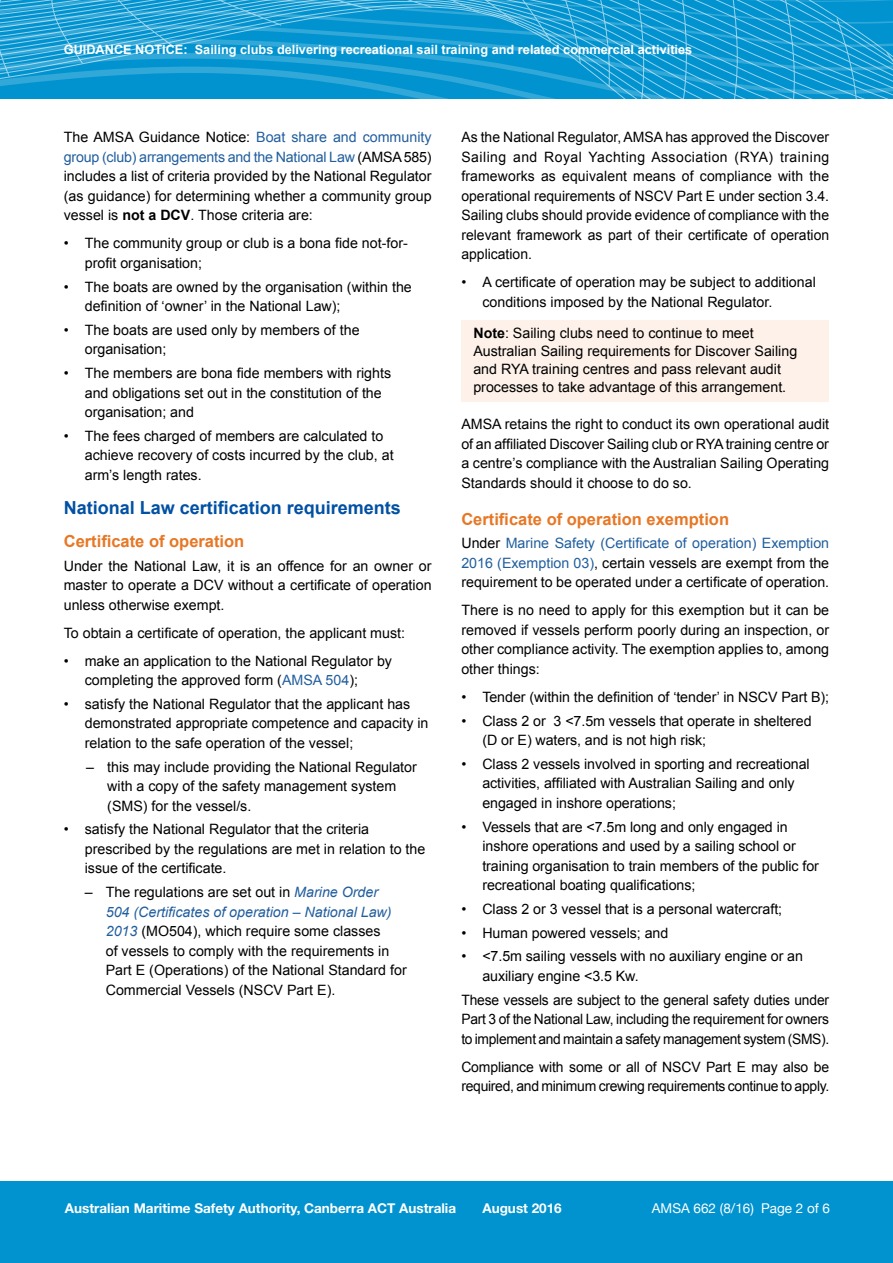
<style>
.page{position:relative;width:893px;height:1263px;background:#fff}
.page>*{position:absolute;margin:0;border:0;box-sizing:border-box;transform-origin:0 0}
.Subhead_1{font:700 18px "Arial";color:#0050a3}
.Subhead_2{font:700 16.5px "Arial";color:#e77725}
.bullets{font:14.25px/19.5px "Arial";color:#000}
.Body_text{font:14.25px/19.5px "Arial";color:#000;text-align:justify}
.Body_text-2{font:14.25px/19.5px "Arial";letter-spacing:-.02em;color:#000}
.t1{font:700 13.5px "Helvetica Neue";color:#fff}
.t2{font:13.5px "Helvetica Neue";color:#fff}
.t3{font:700 12.75px "Arial";color:#fff}
.s1{color:#215e9e}
.s2{font-weight:700}
.s3{font-style:italic;color:#215e9e}
</style>
<div class="page">
<div style="left:0;top:1181px;width:893px;height:82px;background:#0093d0"></div>
<svg style="left:0;top:0;width:893px;height:99px;background:#1a9dd4"></svg>
<div style="left:461px;top:320px;width:367px;height:82px;background:#fdf1e9"></div>
<p class="t3" style="left:64px;top:41px;width:630px">GUIDANCE NOTICE: Sailing clubs delivering recreational sail training and related commercial activities</p>
<p class="Body_text" style="left:64px;top:128px;width:369px">The AMSA Guidance Notice: <span class="s1">Boat share and community group (club) arrangements and the National Law</span> (AMSA 585) includes a list of criteria provided by the National Regulator (as guidance) for determining whether a community group vessel is <span class="s2">not a DCV</span>. Those criteria are:</p>
<p class="bullets" style="left:85px;top:234px;width:325px;text-indent:-21px">• The community group or club is a bona fide not-for&shy;profit organisation;</p>
<p class="bullets" style="left:85px;top:277px;width:329px;text-indent:-21px">• The boats are owned by the organisation (within the definition of ‘owner’ in the National Law);</p>
<p class="bullets" style="left:85px;top:320px;width:276px;text-indent:-21px">• The boats are used only by members of the organisation;</p>
<p class="bullets" style="left:85px;top:364px;width:308px;text-indent:-21px">• The members are bona fide members with rights and obligations set out in the constitution of the organisation; and</p>
<p class="bullets" style="left:85px;top:426px;width:310px;text-indent:-21px">• The fees charged of members are calculated to achieve recovery of costs incurred by the club, at arm’s length rates.</p>
<p class="Subhead_1" style="left:64px;top:496px;width:339px">National Law certification requirements</p>
<p class="Subhead_2" style="left:64px;top:530px;width:182px">Certificate of operation</p>
<p class="Body_text" style="left:64px;top:556px;width:369px">Under the National Law, it is an offence for an owner or master to operate a DCV without a certificate of operation unless otherwise exempt.</p>
<p class="Body_text" style="left:64px;top:623px;width:343px">To obtain a certificate of operation, the applicant must:</p>
<p class="bullets" style="left:85px;top:651px;width:309px;text-indent:-21px">• make an application to the National Regulator by completing the approved form (<span class="s1">AMSA 504</span>);</p>
<p class="bullets" style="left:85px;top:694px;width:345px;text-indent:-21px">• satisfy the National Regulator that the applicant has demonstrated appropriate competence and capacity in relation to the safe operation of the vessel;</p>
<p class="bullets" style="left:107px;top:757px;width:311px;text-indent:-21px">– this may include providing the National Regulator with a copy of the safety management system (SMS) for the vessel/s.</p>
<p class="bullets" style="left:85px;top:820px;width:342px;text-indent:-21px">• satisfy the National Regulator that the criteria prescribed by the regulations are met in relation to the issue of the certificate.</p>
<p class="bullets" style="left:106px;top:882px;width:302px;text-indent:-21px">– The regulations are set out in <span class="s3">Marine Order<br>504 (Certificates of operation – National Law)<br>2013</span> (MO504), which require some classes<br>of vessels to comply with the requirements in Part E (Operations) of the National Standard for Commercial Vessels (NSCV Part E).</p>
<p class="Body_text" style="left:461px;top:128px;width:369px">As the National Regulator, AMSA has approved the Discover Sailing and Royal Yachting Association (RYA) training frameworks as equivalent means of compliance with the operational requirements of NSCV Part E under section 3.4.<br>Sailing clubs should provide evidence of compliance with the relevant framework as part of their certificate of operation application.</p>
<p class="bullets" style="left:482px;top:273px;width:335px;text-indent:-21px">• A certificate of operation may be subject to additional conditions imposed by the National Regulator.</p>
<p class="Body_text" style="left:473px;top:324px;width:325px;line-height:18px;text-align:left"><span class="s2">Note</span>: Sailing clubs need to continue to meet Australian Sailing requirements for Discover Sailing and RYA training centres and pass relevant audit processes to take advantage of this arrangement.</p>
<p class="Body_text" style="left:461px;top:415px;width:369px">AMSA retains the right to conduct its own operational audit of an affiliated Discover Sailing club or RYA training centre or a centre’s compliance with the Australian Sailing Operating Standards should it choose to do so.</p>
<p class="Subhead_2" style="left:461px;top:508px;width:269px">Certificate of operation exemption</p>
<p class="Body_text" style="left:461px;top:534px;width:369px">Under <span class="s1">Marine Safety (Certificate of operation) Exemption 2016 (Exemption 03)</span>, certain vessels are exempt from the requirement to be operated under a certificate of operation.</p>
<p class="Body_text" style="left:461px;top:601px;width:369px">There is no need to apply for this exemption but it can be removed if vessels perform poorly during an inspection, or other compliance activity. The exemption applies to, among other things:</p>
<p class="bullets" style="left:461px;top:687px;width:369px">• Tender (within the definition of ‘tender’ in NSCV Part B);</p>
<p class="bullets" style="left:482px;top:711px;width:331px;text-indent:-21px">• Class 2 or 3 &lt;7.5m vessels that operate in sheltered (D or E) waters, and is not high risk;</p>
<p class="bullets" style="left:482px;top:754px;width:329px;text-indent:-21px">• Class 2 vessels involved in sporting and recreational activities, affiliated with Australian Sailing and only engaged in inshore operations;</p>
<p class="bullets" style="left:482px;top:817px;width:338px;text-indent:-21px">• Vessels that are &lt;7.5m long and only engaged in inshore operations and used by a sailing school or training organisation to train members of the public for recreational boating qualifications;</p>
<p class="bullets" style="left:461px;top:899px;width:322px">• Class 2 or 3 vessel that is a personal watercraft;</p>
<p class="bullets" style="left:461px;top:923px;width:208px">• Human powered vessels; and</p>
<p class="bullets" style="left:482px;top:947px;width:322px;text-indent:-21px">• &lt;7.5m sailing vessels with no auxiliary engine or an auxiliary engine &lt;3.5 Kw.</p>
<p class="Body_text" style="left:461px;top:990px;width:369px">These vessels are subject to the general safety duties under Part 3 of the National Law, including the requirement for owners to implement and maintain a safety management system (SMS).</p>
<p class="Body_text-2" style="left:461px;top:1057px;width:369px">Compliance with some or all of NSCV Part E may also be required, and minimum crewing requirements continue to apply.</p>
<p class="t1" style="left:65px;top:1200px;width:393px">Australian Maritime Safety Authority, Canberra ACT Australia</p>
<p class="t1" style="left:482px;top:1200px;width:81px">August 2016</p>
<p class="t2" style="left:652px;top:1199px;width:180px">AMSA 662 (8/16) Page 2 of 6</p>
</div>
